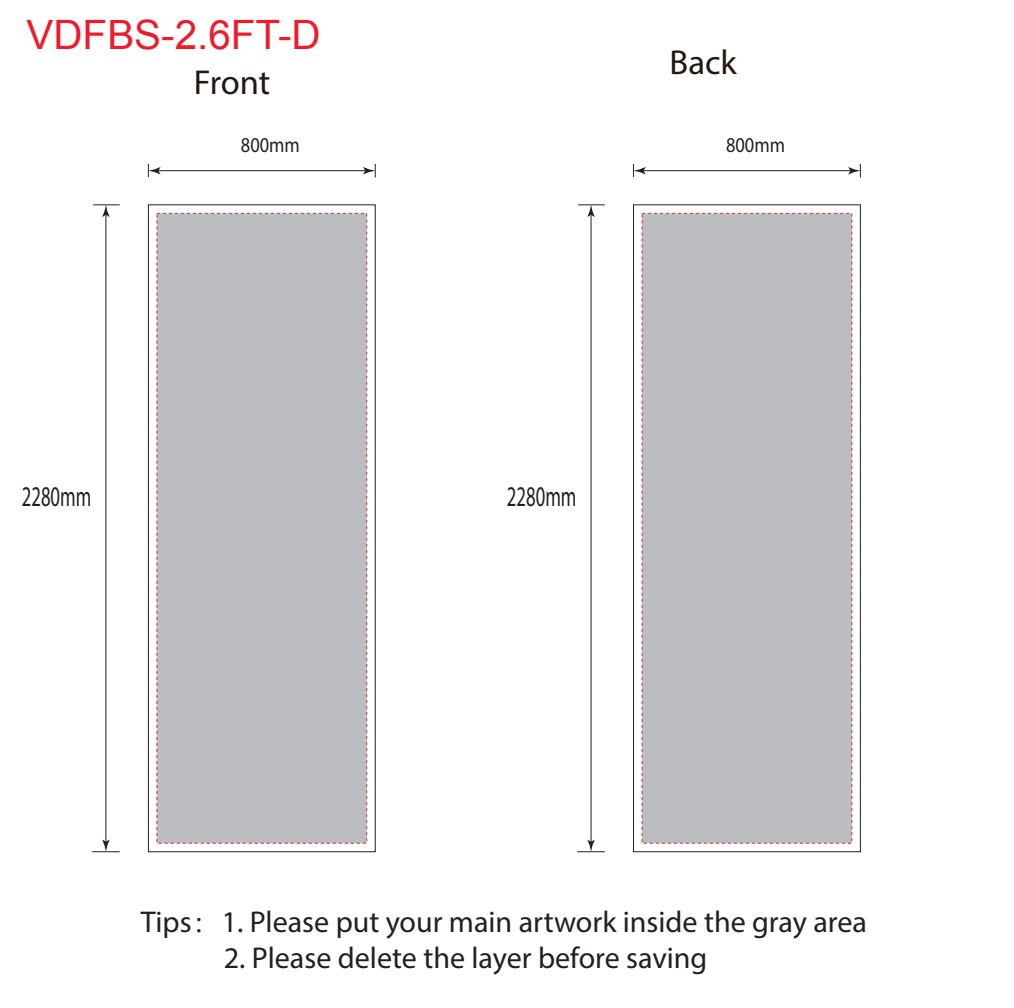
<style>
.page{position:relative;width:1014px;height:1008px;background:#fff}
.page>*{position:absolute;margin:0;border:0;box-sizing:border-box;transform-origin:0 0}
.t1{font:40.4px "Arial";color:#ee1b2a}
.t2{font:34.7px "Myriad Pro";color:#211814}
.t3{font:30.1px "Myriad Pro";color:#231f20}
.t4{font:28.6px "Myriad Pro";color:#231f20;scale:.65 1}
.t5{font:21.2px "Myriad Pro";color:#231f20;scale:.87 1}
.s1{font-family:"Adobe Song Std";font-weight:300}
</style>
<div class="page">
<hr style="left:157px;top:170px;width:210px;height:1px;background:#231f20">
<svg style="left:148px;top:164px;width:13px;height:13px"></svg>
<svg style="left:363px;top:164px;width:13px;height:13px"></svg>
<hr style="left:105px;top:213px;width:1px;height:630px;background:#231f20">
<svg style="left:93px;top:204px;width:27px;height:13px"></svg>
<svg style="left:102px;top:839px;width:8px;height:12px"></svg>
<div style="left:148px;top:204px;width:228px;height:647px;border:1px solid #231f20"></div>
<div style="left:156px;top:213px;width:211px;height:630px;background:#bcbdc0"></div>
<hr style="left:642px;top:170px;width:210px;height:1px;background:#231f20">
<svg style="left:633px;top:164px;width:12px;height:13px"></svg>
<svg style="left:848px;top:164px;width:13px;height:13px"></svg>
<hr style="left:590px;top:213px;width:1px;height:630px;background:#231f20">
<svg style="left:578px;top:204px;width:27px;height:13px"></svg>
<svg style="left:587px;top:839px;width:8px;height:12px"></svg>
<div style="left:633px;top:204px;width:228px;height:647px;border:1px solid #231f20"></div>
<div style="left:641px;top:213px;width:211px;height:630px;background:#bcbdc0"></div>
<h1 class="t1" style="left:26px;top:8px;width:296px">VDFBS-2.6FT-D</h1>
<p class="t2" style="left:194px;top:61px;width:78px">Front</p>
<p class="t4" style="left:22px;top:478px;width:108px">2280mm</p>
<p class="t5" style="left:241px;top:132px;width:69px">800mm</p>
<p class="t2" style="left:669px;top:41px;width:69px">Back</p>
<p class="t5" style="left:726px;top:132px;width:69px">800mm</p>
<p class="t4" style="left:507px;top:478px;width:108px">2280mm</p>
<p class="t3" style="left:141px;top:902px;width:727px">Tips<span class="s1">：</span>1. Please put your main artwork inside the gray area</p>
<p class="t3" style="left:224px;top:939px;width:485px">2. Please delete the layer before saving</p>
</div>
